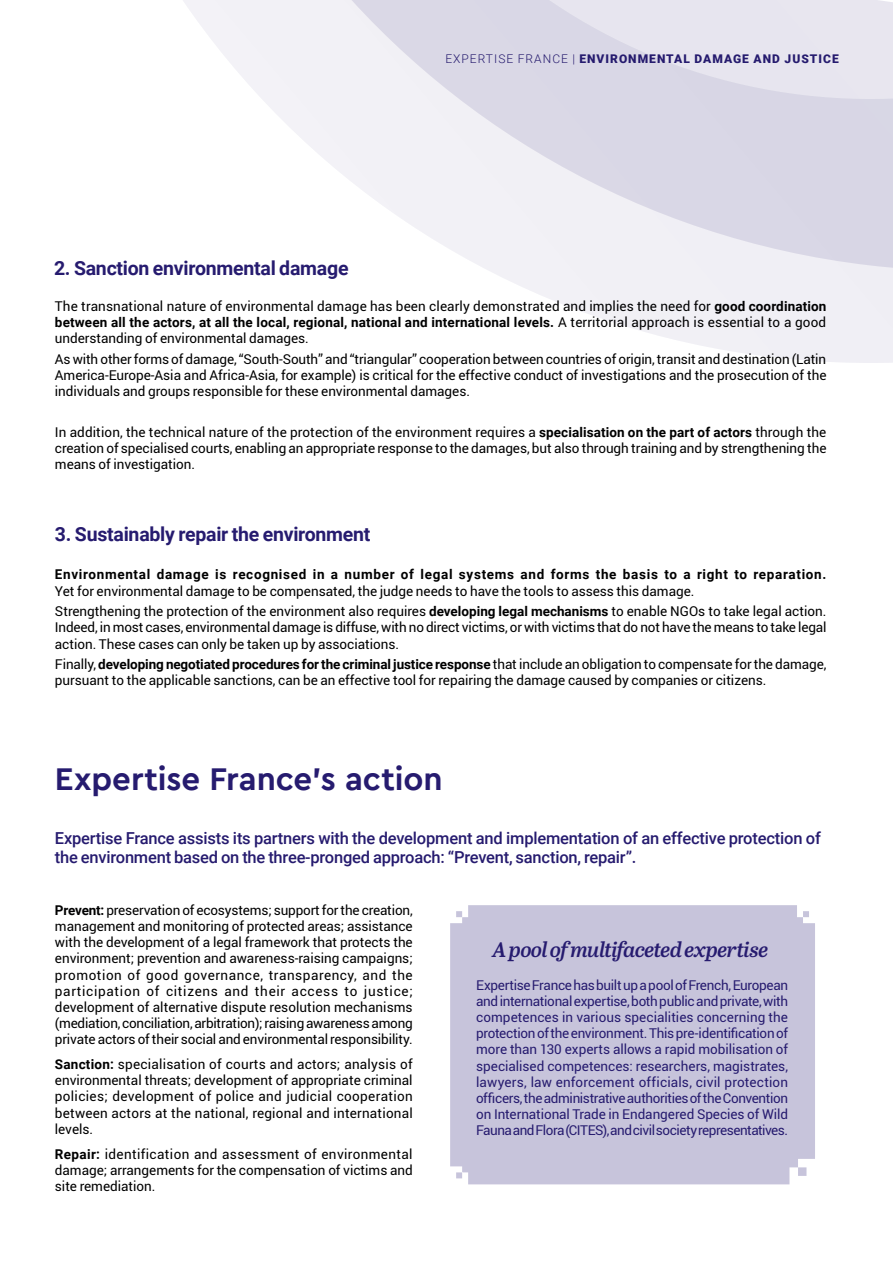
<style>
.page{position:relative;width:893px;height:1263px;background:#fff}
.page>*{position:absolute;margin:0;border:0;box-sizing:border-box;transform-origin:0 0}
.COUV_Titre{font:700 33px "Cera";color:#261b6f}
.BLOCS-TEXTES{font:italic 600 21px "Abril Text";letter-spacing:-.03em;color:#261b6f}
.BLOCS-TEXTES-2{font:700 19.5px "Roboto";letter-spacing:-.01em;color:#261b6f}
.BLOCS-TEXTES-3{font:500 16.5px/19.8px "Roboto";letter-spacing:-.01em;color:#261b6f}
.BLOCS-TEXTES-4{font:13.5px/16.2px "Roboto";letter-spacing:-.005em;color:#000001;text-align:justify}
.BLOCS-TEXTES-5{font:13.5px/16.2px "Roboto";letter-spacing:-.035em;color:#261b6f;text-align:justify}
.BLOCS-TEXTES-6{font:700 13.5px/16.2px "Roboto";letter-spacing:.05em;color:#000001}
.THEME_-_Haut_de_page{font:900 12px "Roboto";letter-spacing:.085em;color:#261b6f}
.s1{font-weight:300}
.s2{font-weight:700}
.s3{font-weight:400}
</style>
<div class="page">
<svg style="left:183px;top:0;width:710px;height:363px"></svg>
<div style="left:450px;top:905px;width:365px;height:279px;background:#c7c4db"></div>
<p class="BLOCS-TEXTES-2" style="left:54px;top:255px;width:296px">2. Sanction environmental damage</p>
<p class="THEME_-_Haut_de_page" style="left:445px;top:50px;width:395px"><span class="s1">EXPERTISE FRANCE |</span> ENVIRONMENTAL DAMAGE AND JUSTICE</p>
<p class="BLOCS-TEXTES-4" style="left:55px;top:297px;width:773px">The transnational nature of environmental damage has been clearly demonstrated and implies the need for <span class="s2">good coordination between all the actors, at all the local, regional, national and international levels.</span> A territorial approach is essential to a good understanding of environmental damages.</p>
<p class="BLOCS-TEXTES-4" style="left:55px;top:350px;width:773px">As with other forms of damage, “South-South” and “triangular” cooperation between countries of origin, transit and destination (Latin America-Europe-Asia and Africa-Asia, for example) is critical for the effective conduct of investigations and the prosecution of the individuals and groups responsible for these environmental damages.</p>
<p class="BLOCS-TEXTES-4" style="left:55px;top:423px;width:773px">In addition, the technical nature of the protection of the environment requires a <span class="s2">specialisation on the part of actors</span> through the creation of specialised courts, enabling an appropriate response to the damages, but also through training and by strengthening the means of investigation.</p>
<p class="BLOCS-TEXTES-2" style="left:55px;top:521px;width:317px">3. Sustainably repair the environment</p>
<p class="BLOCS-TEXTES-6" style="left:55px;top:566px;width:773px">Environmental damage is recognised in a number of legal systems and forms the basis to a right to reparation.<br><span class="s3">Yet for environmental damage to be compensated, the judge needs to have the tools to assess this damage.</span></p>
<p class="BLOCS-TEXTES-4" style="left:55px;top:603px;width:773px">Strengthening the protection of the environment also requires <span class="s2">developing legal mechanisms</span> to enable NGOs to take legal action.<br>Indeed, in most cases, environmental damage is diffuse, with no direct victims, or with victims that do not have the means to take legal action. These cases can only be taken up by associations.</p>
<p class="BLOCS-TEXTES-4" style="left:55px;top:655px;width:773px">Finally, <span class="s2">developing negotiated procedures for the criminal justice response</span> that include an obligation to compensate for the damage, pursuant to the applicable sanctions, can be an effective tool for repairing the damage caused by companies or citizens.</p>
<p class="COUV_Titre" style="left:55px;top:757px;width:389px">Expertise France’s action</p>
<p class="BLOCS-TEXTES-3" style="left:55px;top:827px;width:767px">Expertise France assists its partners with the development and implementation of an effective protection of the environment based on the three-pronged approach: “Prevent, sanction, repair”.</p>
<p class="BLOCS-TEXTES-4" style="left:55px;top:901px;width:359px"><span class="s2">Prevent:</span> preservation of ecosystems; support for the creation, management and monitoring of protected areas; assistance with the development of a legal framework that protects the environment; prevention and awareness-raising campaigns; promotion of good governance, transparency, and the participation of citizens and their access to justice; development of alternative dispute resolution mechanisms (mediation, conciliation, arbitration); raising awareness among private actors of their social and environmental responsibility.</p>
<p class="BLOCS-TEXTES-4" style="left:55px;top:1056px;width:359px"><span class="s2">Sanction:</span> specialisation of courts and actors; analysis of environmental threats; development of appropriate criminal policies; development of police and judicial cooperation between actors at the national, regional and international levels.</p>
<p class="BLOCS-TEXTES-4" style="left:55px;top:1145px;width:359px"><span class="s2">Repair:</span> identification and assessment of environmental damage; arrangements for the compensation of victims and site remediation.</p>
<p class="BLOCS-TEXTES" style="left:493px;top:934px;width:277px">A pool of multifaceted expertise</p>
<p class="BLOCS-TEXTES-5" style="left:476px;top:976px;width:314px">Expertise France has built up a pool of French, European and international expertise, both public and private, with competences in various specialities concerning the protection of the environment. This pre-identification of more than 130 experts allows a rapid mobilisation of specialised competences: researchers, magistrates, lawyers, law enforcement officials, civil protection officers, the administrative authorities of the Convention on International Trade in Endangered Species of Wild Fauna and Flora (CITES), and civil society representatives.</p>
</div>
